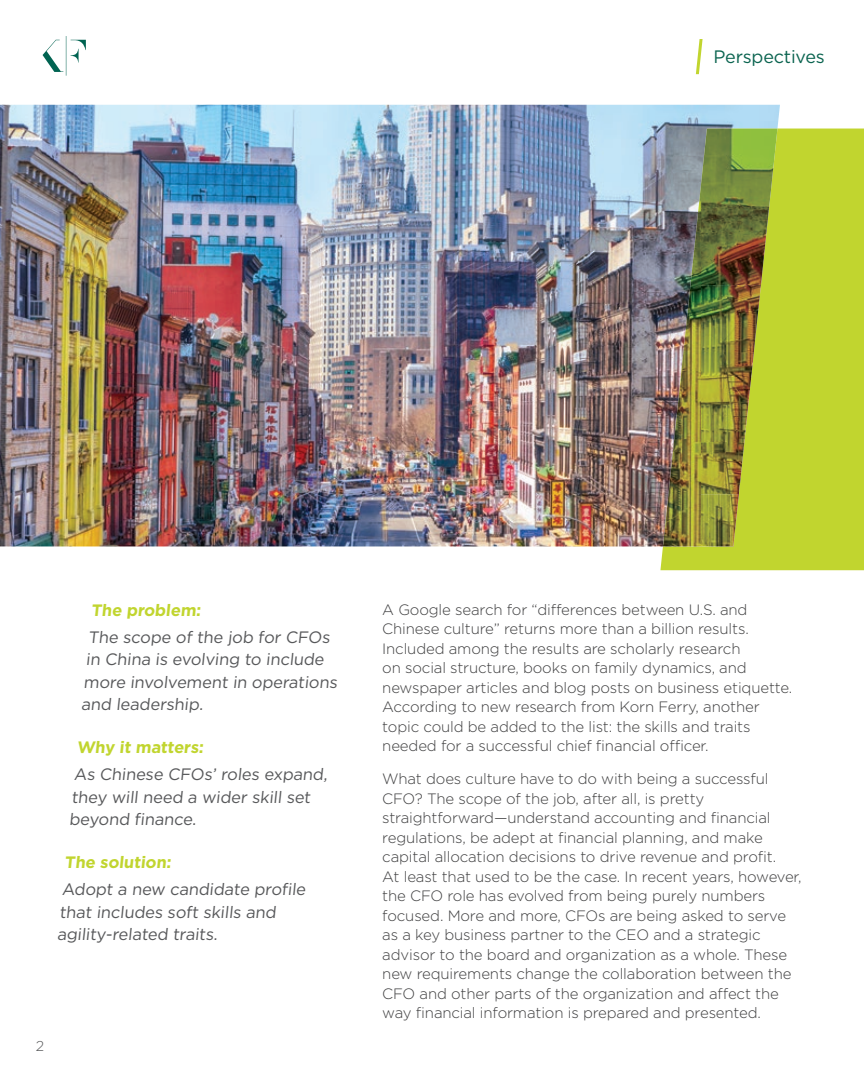
<style>
.page{position:relative;width:864px;height:1080px;background:#fff}
.page>*{position:absolute;margin:0;border:0;box-sizing:border-box;transform-origin:0 0}
.t1{font:18px "Gotham";letter-spacing:-.01em;color:#0b6450}
.t2{font:16.5px/22.5px "Gotham";color:#57585a}
.t3{font:700 16.5px "Gotham";color:#c1d52f}
.t4{font:300 15px/19.5px "Gotham";letter-spacing:-.01em;color:#3e3e3f}
.t5{font:300 14.25px "Gotham";color:#57585a}
</style>
<div class="page">
<img style="left:0;top:105px;width:780px;height:441px">
<svg style="left:43px;top:36px;width:43px;height:40px"></svg>
<svg style="left:695px;top:39px;width:8px;height:36px"></svg>
<svg style="left:660px;top:129px;width:204px;height:441px;fill:#c1d52f"></svg>
<img style="left:701px;top:129px;width:76px;height:156px">
<img style="left:663px;top:183px;width:38px;height:363px">
<img style="left:701px;top:285px;width:60px;height:157px">
<img style="left:701px;top:442px;width:43px;height:52px">
<img style="left:701px;top:494px;width:38px;height:52px">
<p class="t1" style="left:713px;top:45px;width:113px">Perspectives</p>
<p class="t3" style="left:91px;top:599px;width:113px">The problem:</p>
<p class="t2" style="left:81px;top:625px;width:260px;text-indent:7px">The scope of the job for CFOs in China is evolving to include more involvement in operations and leadership.</p>
<p class="t3" style="left:77px;top:736px;width:130px">Why it matters:</p>
<p class="t2" style="left:69px;top:763px;width:262px">As Chinese CFOs’ roles expand, they will need a wider skill set beyond finance.</p>
<p class="t3" style="left:65px;top:851px;width:110px">The solution:</p>
<p class="t2" style="left:57px;top:878px;width:252px">Adopt a new candidate profile that includes soft skills and agility-related traits.</p>
<p class="t5" style="left:36px;top:1037px;width:10px">2</p>
<p class="t4" style="left:382px;top:599px;width:412px">A Google search for “differences between U.S. and Chinese culture” returns more than a billion results.<br>Included among the results are scholarly research<br>on social structure, books on family dynamics, and newspaper articles and blog posts on business etiquette.<br>According to new research from Korn Ferry, another topic could be added to the list: the skills and traits needed for a successful chief financial officer.</p>
<p class="t4" style="left:382px;top:769px;width:421px">What does culture have to do with being a successful CFO? The scope of the job, after all, is pretty straightforward—understand accounting and financial regulations, be adept at financial planning, and make capital allocation decisions to drive revenue and profit.<br>At least that used to be the case. In recent years, however, the CFO role has evolved from being purely numbers focused. More and more, CFOs are being asked to serve as a key business partner to the CEO and a strategic advisor to the board and organization as a whole. These new requirements change the collaboration between the CFO and other parts of the organization and affect the way financial information is prepared and presented.</p>
</div>
